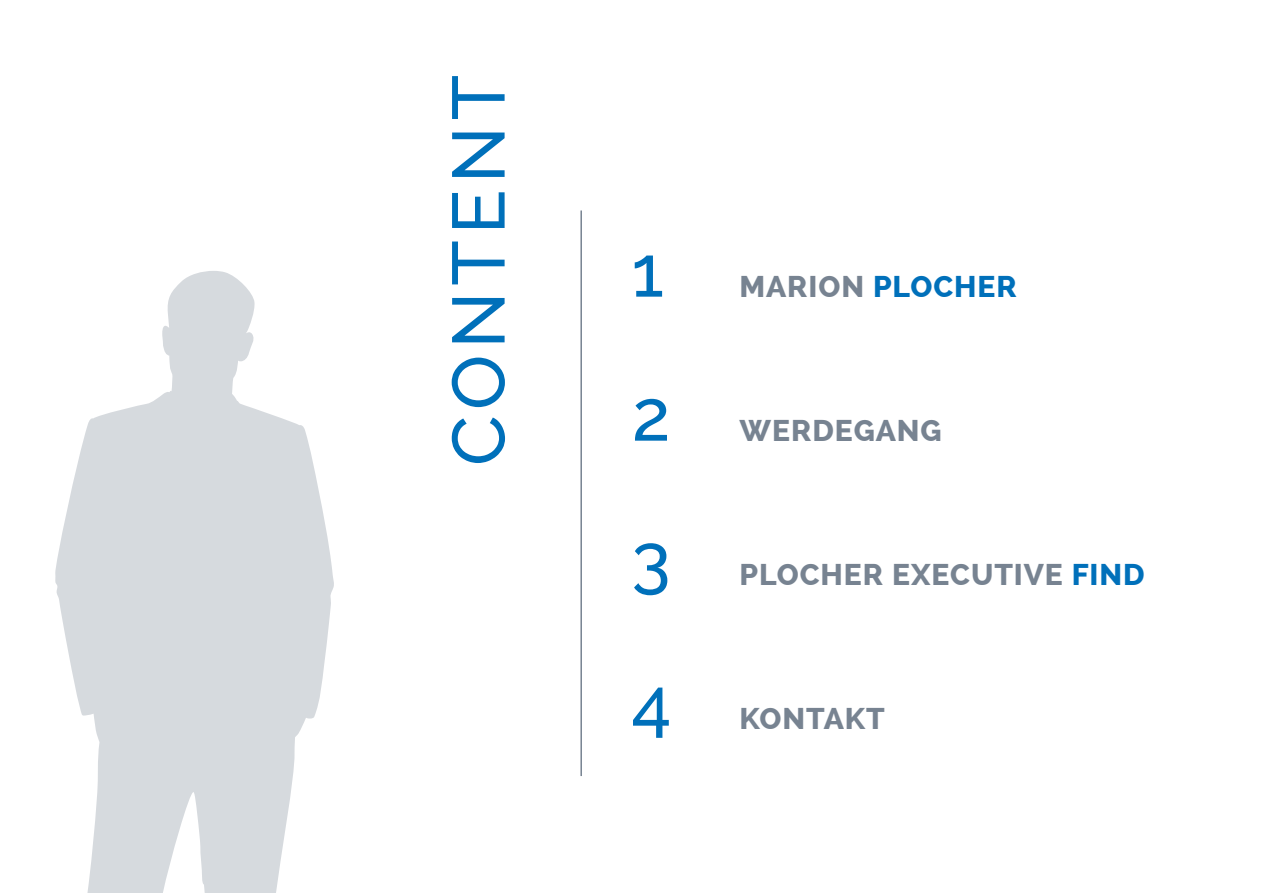
<style>
.page{position:relative;width:1263px;height:893px;background:#fff}
.page>*{position:absolute;margin:0;border:0;box-sizing:border-box;transform-origin:0 0}
.t1{font:500 73.95px "Raleway";letter-spacing:.08em;color:#0070ba}
.t2{font:500 72px "Raleway";color:#0070ba}
.t3{font:800 30px "Raleway";letter-spacing:.03em;color:#778391}
.t4{font:800 30px "Raleway";letter-spacing:.03em;color:#0070ba}
.s1{color:#778391}
.s2{color:#0070ba}
</style>
<div class="page">
<hr style="left:580px;top:210px;width:2px;height:566px;background:#778391">
<svg style="left:55px;top:271px;width:279px;height:622px;fill:#d6dade"></svg>
<h1 class="t1" style="left:436px;top:466px;width:393px;rotate:-90deg">CONTENT</h1>
<h2 class="t2" style="left:631px;top:230px;width:34px">1</h2>
<h2 class="t2" style="left:631px;top:374px;width:41px">2</h2>
<h2 class="t2" style="left:631px;top:518px;width:41px">3</h2>
<h2 class="t2" style="left:631px;top:662px;width:41px">4</h2>
<p class="t4" style="left:739px;top:269px;width:279px"><span class="s1">MARION</span> PLOCHER</p>
<p class="t3" style="left:739px;top:413px;width:204px">WERDEGANG</p>
<p class="t3" style="left:739px;top:557px;width:407px">PLOCHER EXECUTIVE <span class="s2">FIND</span></p>
<p class="t3" style="left:739px;top:701px;width:147px">KONTAKT</p>
</div>
